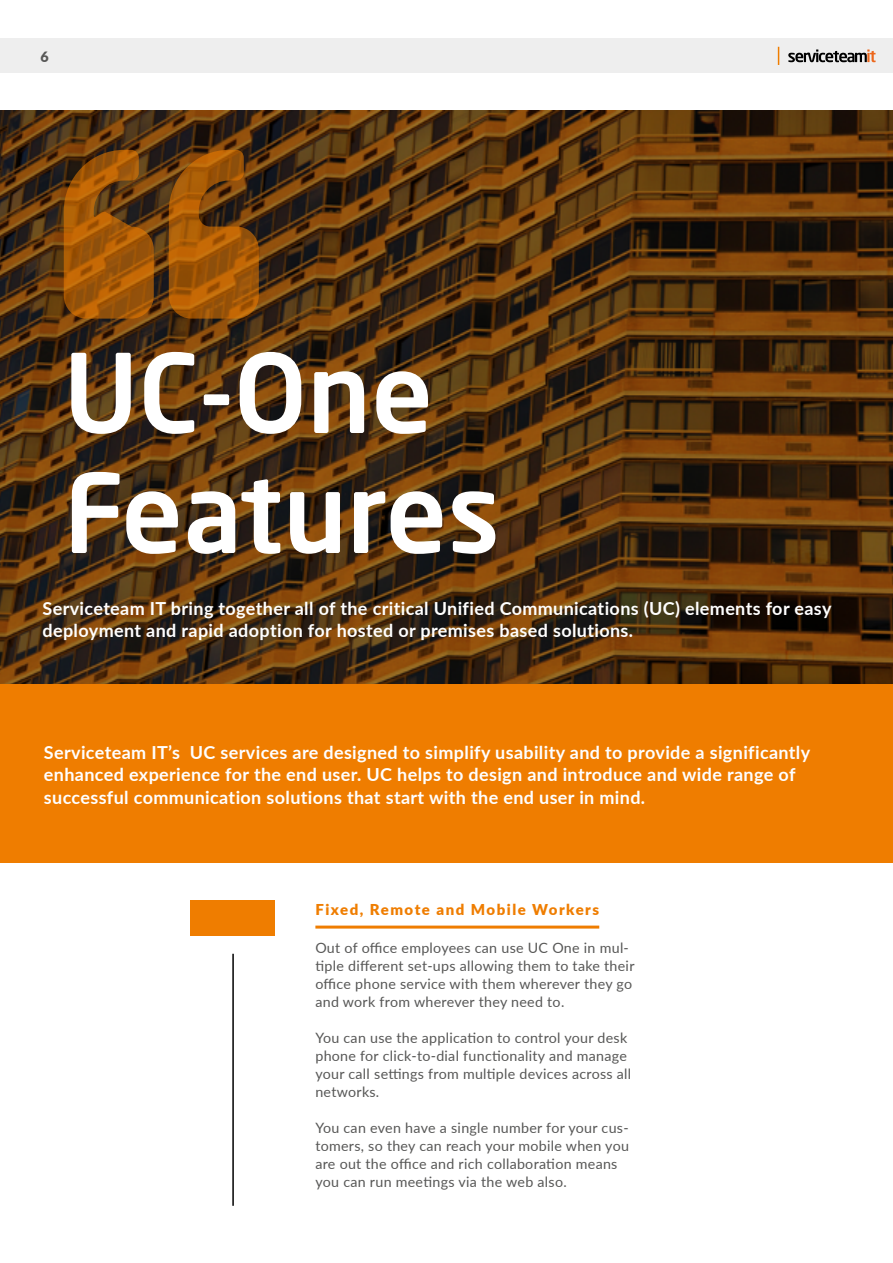
<style>
.page{position:relative;width:893px;height:1263px;background:#fff}
.page>*{position:absolute;margin:0;border:0;box-sizing:border-box;transform-origin:0 0}
.t1{font:500 108px/120px "Neo Sans Std";color:#fff}
.t2{font:700 18px/22.5px "Lato";letter-spacing:.02em;color:#fff}
.t3{font:900 15px "Lato";letter-spacing:.1em;color:#ef7d00}
.t4{font:14.25px/18px "Lato";letter-spacing:.02em;color:#575756}
.t5{font:900 14.25px "Lato";color:#575756}
</style>
<div class="page">
<img style="left:0;top:111px;width:893px;height:573px">
<div style="left:0;top:38px;width:893px;height:34px;background:#eee"></div>
<svg style="left:778px;top:47px;width:1px;height:18px"></svg>
<svg style="left:788px;top:49px;width:88px;height:13px"></svg>
<svg style="left:64px;top:150px;width:195px;height:169px;background:#8c4d0a"></svg>
<div style="left:0;top:684px;width:893px;height:178px;background:#ef7d00"></div>
<div style="left:190px;top:900px;width:85px;height:36px;background:#ef7d00"></div>
<hr style="left:315px;top:925px;width:284px;height:3px;background:#ef7d00">
<hr style="left:232px;top:954px;width:2px;height:252px;background:#000">
<p class="t5" style="left:41px;top:46px;width:10px">6</p>
<h1 class="t1" style="left:64px;top:331px;width:438px">UC-One<br>Features</h1>
<p class="t2" style="left:43px;top:596px;width:790px">Serviceteam IT bring together all of the critical Unified Communications (UC) elements for easy deployment and rapid adoption for hosted or premises based solutions.</p>
<p class="t2" style="left:44px;top:740px;width:768px">Serviceteam IT’s UC services are designed to simplify usability and to provide a significantly enhanced experience for the end user. UC helps to design and introduce and wide range of successful communication solutions that start with the end user in mind.</p>
<p class="t3" style="left:315px;top:898px;width:285px">Fixed, Remote and Mobile Workers</p>
<p class="t4" style="left:315px;top:938px;width:321px">Out of office employees can use UC One in mul&shy;tiple different set-ups allowing them to take their office phone service with them wherever they go and work from wherever they need to.</p>
<p class="t4" style="left:315px;top:1028px;width:317px">You can use the application to control your desk phone for click-to-dial functionality and manage your call settings from multiple devices across all networks.</p>
<p class="t4" style="left:315px;top:1118px;width:315px">You can even have a single number for your cus&shy;tomers, so they can reach your mobile when you are out the office and rich collaboration means you can run meetings via the web also.</p>
</div>
